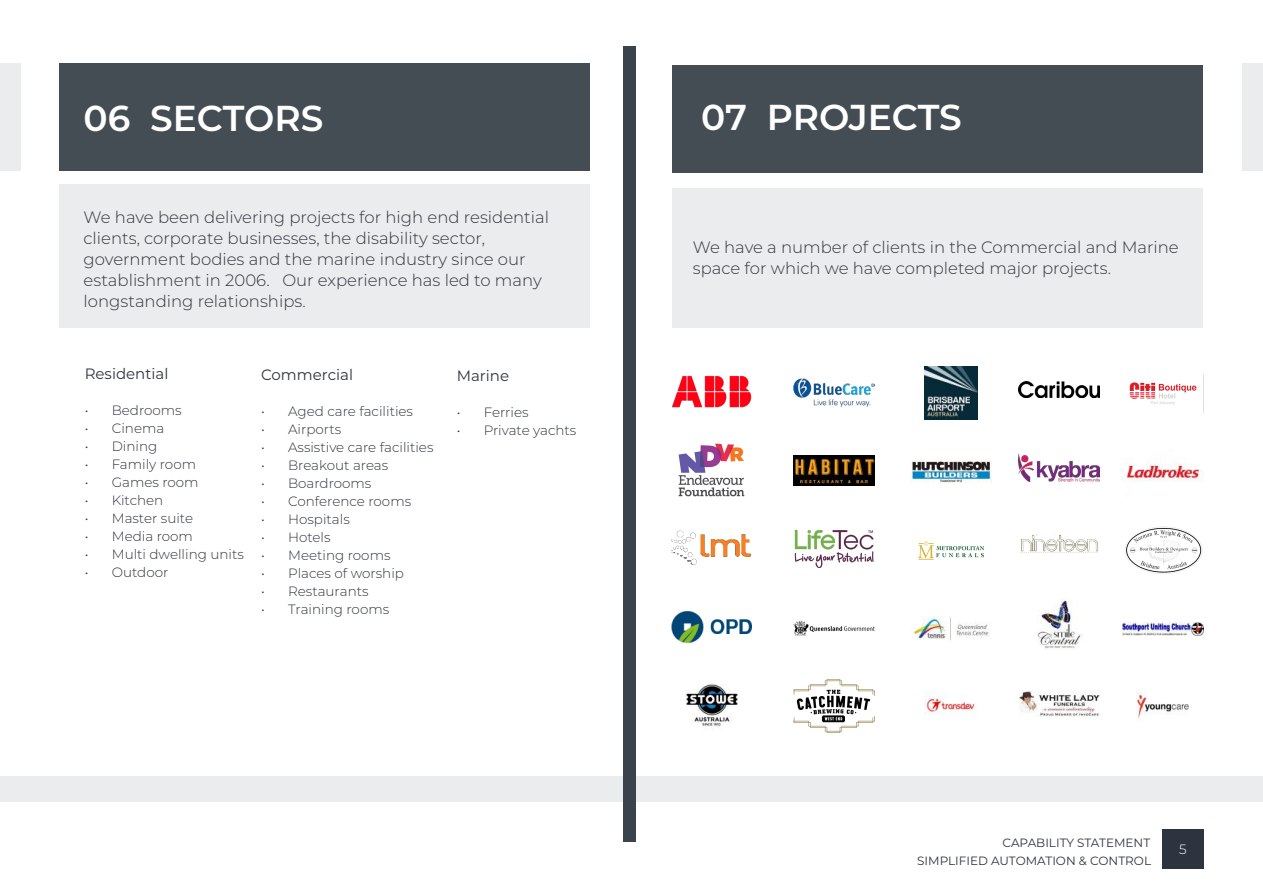
<style>
.page{position:relative;width:1263px;height:893px;background:#fff}
.page>*{position:absolute;margin:0;border:0;box-sizing:border-box;transform-origin:0 0}
.t1{font:600 36px "Montserrat";letter-spacing:-.005em;color:#fff}
.t2{font:300 16.5px/21px "Montserrat";color:#2e343f}
.t3{font:15px "Montserrat";color:#2e343f}
.t4{font:300 13.5px "Montserrat";color:#2e343f}
.t5{font:300 13.5px "Montserrat";color:#fff}
.t6{font:12px/18.1px "Montserrat";color:#2e343f;text-align:right}
</style>
<div class="page">
<div style="left:60px;top:64px;width:530px;height:107px;background:#444c54"></div>
<div style="left:60px;top:185px;width:530px;height:143px;background:#ebeced"></div>
<div style="left:672px;top:65px;width:530px;height:107px;background:#444c54"></div>
<div style="left:672px;top:189px;width:530px;height:139px;background:#ebeced"></div>
<div style="left:623px;top:47px;width:12px;height:795px;background:#3a434b"></div>
<img style="left:793px;top:378px;width:81px;height:28px">
<img style="left:672px;top:375px;width:80px;height:32px">
<img style="left:925px;top:367px;width:53px;height:53px">
<img style="left:1018px;top:381px;width:81px;height:17px">
<img style="left:678px;top:443px;width:67px;height:53px">
<img style="left:1129px;top:382px;width:68px;height:23px">
<img style="left:793px;top:456px;width:81px;height:30px">
<img style="left:911px;top:460px;width:81px;height:23px">
<img style="left:1123px;top:458px;width:80px;height:24px">
<img style="left:1018px;top:454px;width:81px;height:28px">
<img style="left:671px;top:530px;width:80px;height:35px">
<img style="left:794px;top:530px;width:80px;height:38px">
<img style="left:1020px;top:533px;width:78px;height:20px">
<img style="left:918px;top:541px;width:66px;height:19px">
<img style="left:1125px;top:526px;width:78px;height:48px">
<img style="left:671px;top:611px;width:81px;height:31px">
<img style="left:911px;top:616px;width:78px;height:25px">
<img style="left:793px;top:620px;width:81px;height:15px">
<img style="left:1037px;top:598px;width:45px;height:51px">
<img style="left:1123px;top:623px;width:80px;height:12px">
<img style="left:686px;top:684px;width:52px;height:43px">
<img style="left:925px;top:692px;width:52px;height:23px">
<img style="left:793px;top:680px;width:81px;height:53px">
<img style="left:1019px;top:691px;width:80px;height:26px">
<img style="left:1136px;top:692px;width:53px;height:27px">
<div style="left:0;top:776px;width:1263px;height:25px;background:#ebeced"></div>
<div style="left:0;top:64px;width:21px;height:107px;background:#ebeced"></div>
<div style="left:1242px;top:64px;width:21px;height:107px;background:#ebeced"></div>
<div style="left:1162px;top:829px;width:41px;height:39px;background:#2e343f"></div>
<h1 class="t1" style="left:84px;top:93px;width:241px">06 SECTORS</h1>
<p class="t2" style="left:84px;top:206px;width:467px">We have been delivering projects for high end residential clients, corporate businesses, the disability sector, government bodies and the marine industry since our establishment in 2006. Our experience has led to many longstanding relationships.</p>
<p class="t3" style="left:85px;top:363px;width:85px">Residential</p>
<p class="t4" style="left:85px;top:401px;width:99px">• Bedrooms</p>
<p class="t4" style="left:85px;top:419px;width:81px">• Cinema</p>
<p class="t4" style="left:85px;top:437px;width:74px">• Dining</p>
<p class="t4" style="left:85px;top:455px;width:113px">• Family room</p>
<p class="t4" style="left:85px;top:473px;width:115px">• Games room</p>
<p class="t4" style="left:85px;top:491px;width:80px">• Kitchen</p>
<p class="t4" style="left:85px;top:509px;width:110px">• Master suite</p>
<p class="t4" style="left:85px;top:527px;width:110px">• Media room</p>
<p class="t4" style="left:85px;top:545px;width:161px">• Multi dwelling units</p>
<p class="t4" style="left:85px;top:563px;width:85px">• Outdoor</p>
<p class="t3" style="left:261px;top:365px;width:93px">Commercial</p>
<p class="t4" style="left:261px;top:402px;width:153px">• Aged care facilities</p>
<p class="t4" style="left:261px;top:420px;width:82px">• Airports</p>
<p class="t4" style="left:261px;top:438px;width:174px">• Assistive care facilities</p>
<p class="t4" style="left:261px;top:456px;width:129px">• Breakout areas</p>
<p class="t4" style="left:261px;top:474px;width:112px">• Boardrooms</p>
<p class="t4" style="left:261px;top:492px;width:152px">• Conference rooms</p>
<p class="t4" style="left:261px;top:510px;width:90px">• Hospitals</p>
<p class="t4" style="left:261px;top:528px;width:71px">• Hotels</p>
<p class="t4" style="left:261px;top:546px;width:131px">• Meeting rooms</p>
<p class="t4" style="left:261px;top:564px;width:144px">• Places of worship</p>
<p class="t4" style="left:261px;top:582px;width:109px">• Restaurants</p>
<p class="t4" style="left:261px;top:600px;width:130px">• Training rooms</p>
<p class="t3" style="left:457px;top:366px;width:54px">Marine</p>
<p class="t4" style="left:457px;top:403px;width:73px">• Ferries</p>
<p class="t4" style="left:457px;top:421px;width:121px">• Private yachts</p>
<h1 class="t1" style="left:701px;top:92px;width:262px">07 PROJECTS</h1>
<p class="t2" style="left:693px;top:236px;width:487px">We have a number of clients in the Commercial and Marine space for which we have completed major projects.</p>
<p class="t6" style="left:917px;top:833px;width:235px">CAPABILITY STATEMENT<br>SIMPLIFIED AUTOMATION &amp; CONTROL</p>
<p class="t5" style="left:1179px;top:839px;width:9px">5</p>
</div>
